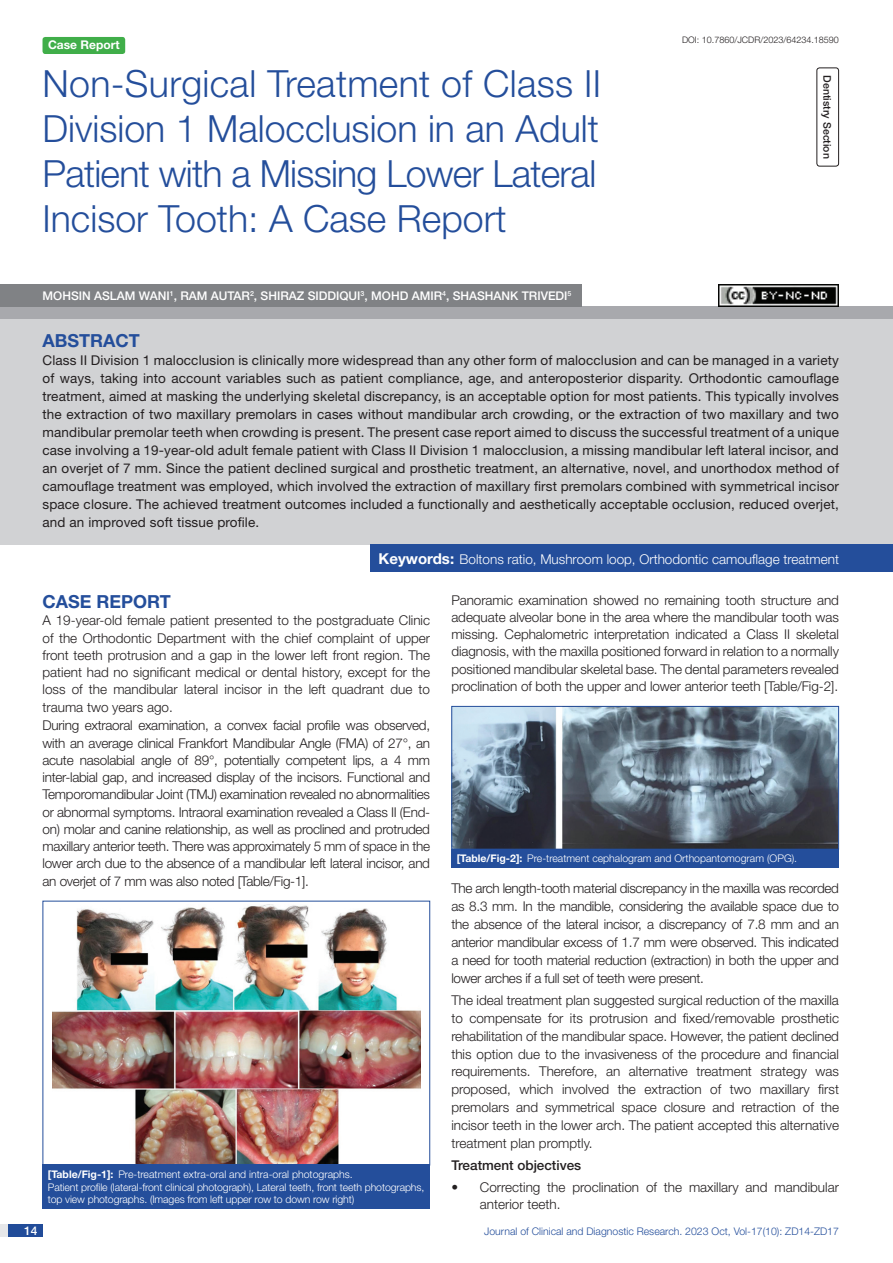
<style>
.page{position:relative;width:893px;height:1263px;background:#fff}
.page>*{position:absolute;margin:0;border:0;box-sizing:border-box;transform-origin:0 0}
.t1{font:300 37.5px/45px "Helvetica Neue";color:#244e9b}
.Heading{font:700 18px "Helvetica Neue";color:#244e9b}
.Abstract_head{font:700 18px "Helvetica Neue";color:#244e9b}
.Body_text{font:300 13.5px/17.2px "Helvetica Neue";letter-spacing:-.005em;color:#231f20;text-align:justify}
.Abstract_Text{font:13.5px/18px "Helvetica Neue";letter-spacing:.01em;color:#231f20;text-align:justify}
.NO_TAB{font:300 13.5px/17.2px "Helvetica Neue";color:#231f20}
.Key_words{font:300 13.5px "Helvetica Neue";color:#fff}
.Body_text-2{font:500 13.5px "Helvetica Neue";color:#231f20}
.Author{font:500 12px "Helvetica Neue";color:#fff}
.t2{font:700 12px "Helvetica Neue";color:#fff}
.TABLE_FIG{font:300 10.5px/12.6px "Helvetica Neue";letter-spacing:-.01em;color:#fff}
.t3{font:300 10.5px "Helvetica Neue";color:#244e9b}
.section{font:500 10.5px "Helvetica Neue";color:#231f20}
.DOI{font:300 9px "Helvetica Neue";color:#231f20}
.s1{font-weight:700;font-size:15px}
.s2{font-weight:700}
</style>
<div class="page">
<div style="left:0;top:1224px;width:43px;height:13px;background:#e6e7e9"></div>
<div style="left:8px;top:1224px;width:35px;height:13px;background:#214c99"></div>
<div style="left:43px;top:37px;width:82px;height:17px;background:#40ae49;border-radius:3px"></div>
<div style="left:816px;top:67px;width:23px;height:99px;border:1px solid #231f20;border-radius:3px"></div>
<div style="left:0;top:307px;width:893px;height:12px;background:#a8a9ad"></div>
<div style="left:0;top:284px;width:582px;height:23px;background:#808285"></div>
<div style="left:0;top:319px;width:893px;height:225px;background:#d1d2d4"></div>
<div style="left:370px;top:544px;width:523px;height:28px;background:#244e9b"></div>
<img style="left:52px;top:904px;width:368px;height:259px">
<div style="left:43px;top:901px;width:387px;height:264px;border:1px solid #244e9b"></div>
<div style="left:43px;top:1165px;width:387px;height:44px;background:#244e9b"></div>
<img style="left:453px;top:708px;width:384px;height:139px">
<div style="left:451px;top:706px;width:388px;height:143px;border:1px solid #244e9b"></div>
<div style="left:451px;top:849px;width:388px;height:18px;background:#244e9b"></div>
<img style="left:719px;top:284px;width:120px;height:23px">
<p class="t2" style="left:48px;top:37px;width:73px">Case Report</p>
<p class="t1" style="left:43px;top:60px;width:560px">Non-Surgical Treatment of Class II Division 1 Malocclusion in an Adult Patient with a Missing Lower Lateral Incisor Tooth: A Case Report</p>
<p class="Author" style="left:43px;top:289px;width:530px">MOHSIN ASLAM WANI<sup>1</sup>, RAM AUTAR<sup>2</sup>, SHIRAZ SIDDIQUI<sup>3</sup>, MOHD AMIR<sup>4</sup>, SHASHANK TRIVEDI<sup>5</sup></p>
<p class="DOI" style="left:682px;top:35px;width:158px">DOI: 10.7860/JCDR/2023/64234.18590</p>
<p class="section" style="left:834px;top:75px;width:85px;rotate:90deg">DENTISTRY SECTION</p>
<p class="Abstract_head" style="left:43px;top:329px;width:99px">ABSTRACT</p>
<p class="Abstract_Text" style="left:43px;top:351px;width:798px">Class II Division 1 malocclusion is clinically more widespread than any other form of malocclusion and can be managed in a variety of ways, taking into account variables such as patient compliance, age, and anteroposterior disparity. Orthodontic camouflage treatment, aimed at masking the underlying skeletal discrepancy, is an acceptable option for most patients. This typically involves the extraction of two maxillary premolars in cases without mandibular arch crowding, or the extraction of two maxillary and two mandibular premolar teeth when crowding is present. The present case report aimed to discuss the successful treatment of a unique case involving a 19-year-old adult female patient with Class II Division 1 malocclusion, a missing mandibular left lateral incisor, and an overjet of 7 mm. Since the patient declined surgical and prosthetic treatment, an alternative, novel, and unorthodox method of camouflage treatment was employed, which involved the extraction of maxillary first premolars combined with symmetrical incisor space closure. The achieved treatment outcomes included a functionally and aesthetically acceptable occlusion, reduced overjet, and an improved soft tissue profile.</p>
<p class="Key_words" style="left:379px;top:551px;width:462px"><span class="s1">Keywords:</span> Boltons ratio, Mushroom loop, Orthodontic camouflage treatment</p>
<p class="Heading" style="left:43px;top:590px;width:130px">CASE REPORT</p>
<p class="Body_text" style="left:43px;top:612px;width:389px">A 19-year-old female patient presented to the postgraduate Clinic of the Orthodontic Department with the chief complaint of upper front teeth protrusion and a gap in the lower left front region. The patient had no significant medical or dental history, except for the loss of the mandibular lateral incisor in the left quadrant due to trauma two years ago.</p>
<p class="Body_text" style="left:43px;top:717px;width:389px">During extraoral examination, a convex facial profile was observed, with an average clinical Frankfort Mandibular Angle (FMA) of 27°, an acute nasolabial angle of 89°, potentially competent lips, a 4 mm inter-labial gap, and increased display of the incisors. Functional and Temporomandibular Joint (TMJ) examination revealed no abnormalities or abnormal symptoms. Intraoral examination revealed a Class II (End&shy;on) molar and canine relationship, as well as proclined and protruded maxillary anterior teeth. There was approximately 5 mm of space in the lower arch due to the absence of a mandibular left lateral incisor, and an overjet of 7 mm was also noted [Table/Fig-1].</p>
<p class="TABLE_FIG" style="left:48px;top:1168px;width:306px"><span class="s2">[Table/Fig-1]:</span> Pre-treatment extra-oral and intra-oral photographs.</p>
<p class="TABLE_FIG" style="left:48px;top:1180px;width:378px">Patient profile (lateral-front clinical photograph), Lateral teeth, front teeth photographs, top view photographs. (Images from left upper row to down row right)</p>
<p class="Body_text" style="left:451px;top:591px;width:389px">Panoramic examination showed no remaining tooth structure and adequate alveolar bone in the area where the mandibular tooth was missing. Cephalometric interpretation indicated a Class II skeletal diagnosis, with the maxilla positioned forward in relation to a normally positioned mandibular skeletal base. The dental parameters revealed proclination of both the upper and lower anterior teeth [Table/Fig-2].</p>
<p class="TABLE_FIG" style="left:457px;top:852px;width:342px"><span class="s2">[Table/Fig-2]:</span> Pre-treatment cephalogram and Orthopantomogram (OPG).</p>
<p class="Body_text" style="left:451px;top:879px;width:389px;line-height:17.9px">The arch length-tooth material discrepancy in the maxilla was recorded as 8.3 mm. In the mandible, considering the available space due to the absence of the lateral incisor, a discrepancy of 7.8 mm and an anterior mandibular excess of 1.7 mm were observed. This indicated a need for tooth material reduction (extraction) in both the upper and lower arches if a full set of teeth were present.</p>
<p class="Body_text" style="left:451px;top:991px;width:389px;line-height:17.9px">The ideal treatment plan suggested surgical reduction of the maxilla to compensate for its protrusion and fixed/removable prosthetic rehabilitation of the mandibular space. However, the patient declined this option due to the invasiveness of the procedure and financial requirements. Therefore, an alternative treatment strategy was proposed, which involved the extraction of two maxillary first premolars and symmetrical space closure and retraction of the incisor teeth in the lower arch. The patient accepted this alternative treatment plan promptly.</p>
<p class="Body_text-2" style="left:451px;top:1157px;width:131px">TREATMENT OBJECTIVES</p>
<p class="NO_TAB" style="left:480px;top:1178px;width:361px;text-indent:-29px">• Correcting the proclination of the maxillary and mandibular anterior teeth.</p>
<p class="Author" style="left:24px;top:1223px;width:15px">14</p>
<p class="t3" style="left:484px;top:1225px;width:356px">Journal of Clinical and Diagnostic Research. 2023 Oct, Vol-17(10): ZD14-ZD17</p>
</div>
